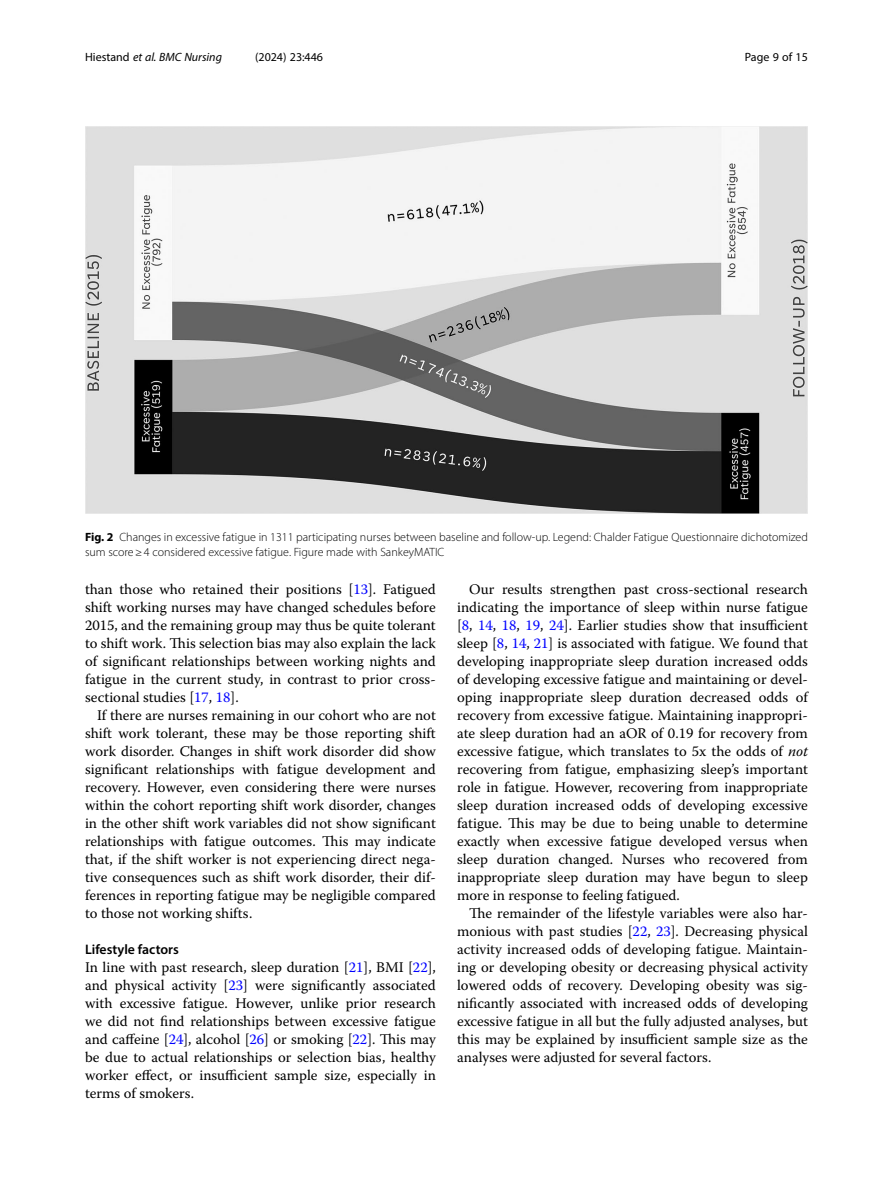
<style>
.page{position:relative;width:893px;height:1191px;background:#fff}
.page>*{position:absolute;margin:0;border:0;box-sizing:border-box;transform-origin:0 0}
.Body_Text_Indent{font:14.7px/18px "Warnock Pro";color:#000;text-align:justify}
.Body_Text{font:14.7px/18px "Warnock Pro";color:#000;text-align:justify}
.Head_2{font:600 13.8px "Myriad Pro";color:#000}
.Figure_Caption{font:300 12px/15px "Myriad Pro";color:#000}
.t1{font:italic 12px "Myriad Pro";color:#000}
.t2{font:12px "Myriad Pro";color:#000}
.s1{font-style:normal}
.s2{font-weight:700}
.s3{color:#00f}
.s4{font-style:italic}
</style>
<div class="page">
<img style="left:85px;top:126px;width:723px;height:388px">
<p class="t1" style="left:85px;top:50px;width:138px"><span class="s1">Hiestand</span> et al. BMC Nursing</p>
<p class="t2" style="left:255px;top:50px;width:70px">(2024) 23:446</p>
<p class="t2" style="left:745px;top:50px;width:65px">Page 9 of 15</p>
<p class="Figure_Caption" style="left:85px;top:529px;width:724px"><span class="s2">Fig. 2</span> Changes in excessive fatigue in 1311 participating nurses between baseline and follow-up. Legend: Chalder Fatigue Questionnaire dichotomized sum score≥4 considered excessive fatigue. Figure made with SankeyMATIC</p>
<p class="Body_Text_Indent" style="left:85px;top:580px;width:352px">than those who retained their positions [<span class="s3">13</span>]. Fatigued shift working nurses may have changed schedules before 2015, and the remaining group may thus be quite tolerant to shift work. This selection bias may also explain the lack of significant relationships between working nights and fatigue in the current study, in contrast to prior cross&shy;sectional studies [<span class="s3">17</span>, <span class="s3">18</span>].</p>
<p class="Body_Text_Indent" style="left:85px;top:706px;width:352px;text-indent:12px">If there are nurses remaining in our cohort who are not shift work tolerant, these may be those reporting shift work disorder. Changes in shift work disorder did show significant relationships with fatigue development and recovery. However, even considering there were nurses within the cohort reporting shift work disorder, changes in the other shift work variables did not show significant relationships with fatigue outcomes. This may indicate that, if the shift worker is not experiencing direct nega&shy;tive consequences such as shift work disorder, their dif&shy;ferences in reporting fatigue may be negligible compared to those not working shifts.</p>
<p class="Head_2" style="left:85px;top:941px;width:95px">Lifestyle factors</p>
<p class="Body_Text" style="left:85px;top:958px;width:352px">In line with past research, sleep duration [<span class="s3">21</span>], BMI [<span class="s3">22</span>], and physical activity [<span class="s3">23</span>] were significantly associated with excessive fatigue. However, unlike prior research we did not find relationships between excessive fatigue and caffeine [<span class="s3">24</span>], alcohol [<span class="s3">26</span>] or smoking [<span class="s3">22</span>]. This may be due to actual relationships or selection bias, healthy worker effect, or insufficient sample size, especially in terms of smokers.</p>
<p class="Body_Text_Indent" style="left:457px;top:580px;width:352px;text-indent:12px">Our results strengthen past cross-sectional research indicating the importance of sleep within nurse fatigue [<span class="s3">8</span>, <span class="s3">14</span>, <span class="s3">18</span>, <span class="s3">19</span>, <span class="s3">24</span>]. Earlier studies show that insufficient sleep [<span class="s3">8</span>, <span class="s3">14</span>, <span class="s3">21</span>] is associated with fatigue. We found that developing inappropriate sleep duration increased odds of developing excessive fatigue and maintaining or devel&shy;oping inappropriate sleep duration decreased odds of recovery from excessive fatigue. Maintaining inappropri&shy;ate sleep duration had an aOR of 0.19 for recovery from excessive fatigue, which translates to 5x the odds of <span class="s4">not </span>recovering from fatigue, emphasizing sleep’s important role in fatigue. However, recovering from inappropriate sleep duration increased odds of developing excessive fatigue. This may be due to being unable to determine exactly when excessive fatigue developed versus when sleep duration changed. Nurses who recovered from inappropriate sleep duration may have begun to sleep more in response to feeling fatigued.</p>
<p class="Body_Text_Indent" style="left:457px;top:904px;width:352px;text-indent:12px">The remainder of the lifestyle variables were also har&shy;monious with past studies [<span class="s3">22</span>, <span class="s3">23</span>]. Decreasing physical activity increased odds of developing fatigue. Maintain&shy;ing or developing obesity or decreasing physical activity lowered odds of recovery. Developing obesity was sig&shy;nificantly associated with increased odds of developing excessive fatigue in all but the fully adjusted analyses, but this may be explained by insufficient sample size as the analyses were adjusted for several factors.</p>
</div>
